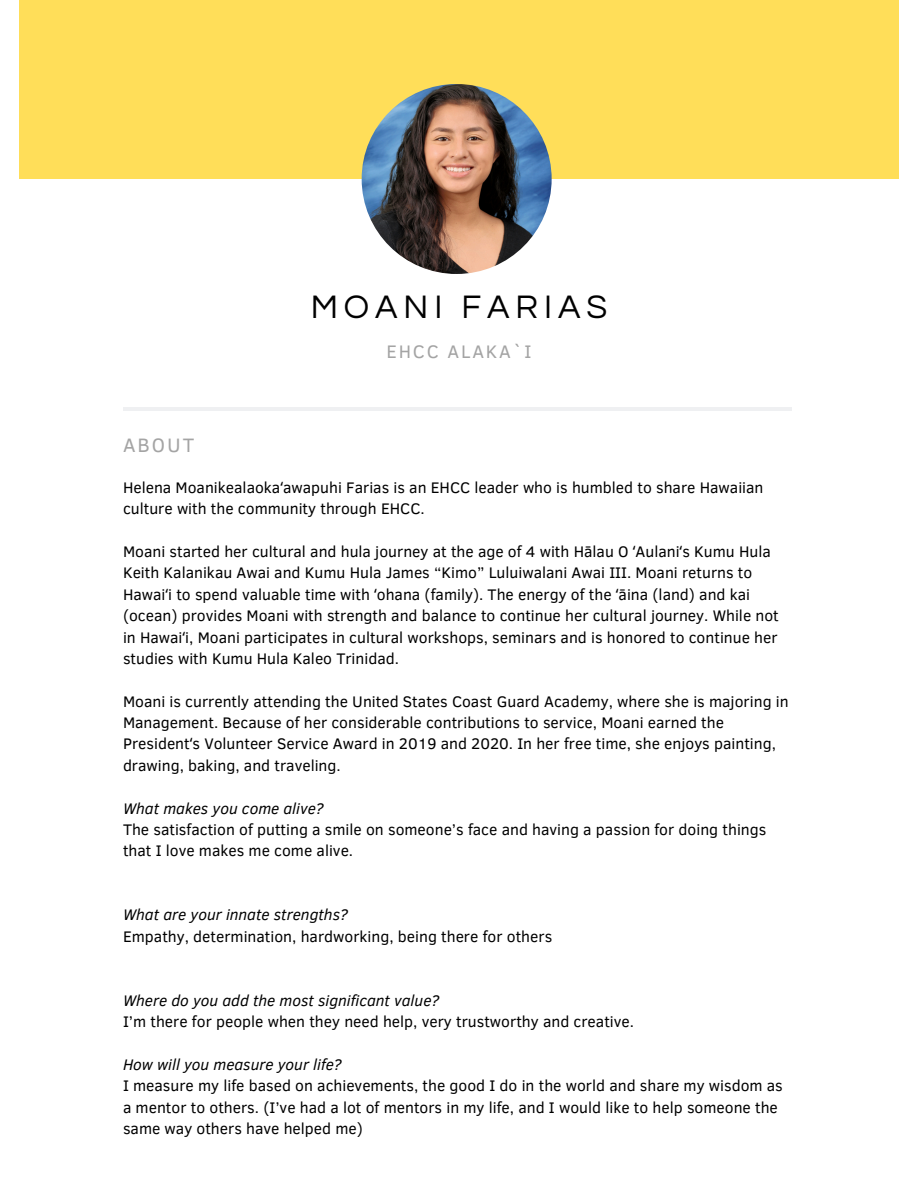
<style>
.page{position:relative;width:918px;height:1188px;background:#fff}
.page>*{position:absolute;margin:0;border:0;box-sizing:border-box;transform-origin:0 0}
.t1{font:33.9px "Questrial";letter-spacing:.175em;color:#000}
.t2{font:19.95px "Clear Sans";letter-spacing:.1em;color:#a4a4a4}
.t3{font:18.6px "Clear Sans";letter-spacing:.1em;color:#a4a4a4}
.t4{font:15.75px/21.3px "Clear Sans";color:#000}
.t5{font:italic 15.75px "Clear Sans";color:#000}
.s1{font-family:"Noto Sans"}
</style>
<div class="page">
<div style="left:19px;top:0;width:880px;height:179px;background:#ffde59"></div>
<img style="left:362px;top:84px;width:190px;height:190px;border-radius:50%">
<hr style="left:123px;top:407px;width:669px;height:3px;background:#eff0f2">
<p class="t2" style="left:123px;top:430px;width:73px">ABOUT</p>
<h1 class="t1" style="left:311px;top:290px;width:298px">MOANI FARIAS</h1>
<h2 class="t3" style="left:386px;top:338px;width:147px">EHCC ALAKA`I</h2>
<h2 class="t4" style="left:123px;top:476px;width:642px">Helena Moanikealaoka<span class="s1">ʻ</span>awapuhi Farias is an EHCC leader who is humbled to share Hawaiian culture with the community through EHCC.</h2>
<p class="t4" style="left:123px;top:540px;width:657px">Moani started her cultural and hula journey at the age of 4 with Hālau O <span class="s1">ʻ</span>Aulani<span class="s1">ʻ</span>s Kumu Hula Keith Kalanikau Awai and Kumu Hula James “Kimo” Luluiwalani Awai III. Moani returns to Hawai<span class="s1">ʻ</span>i to spend valuable time with <span class="s1">ʻ</span>ohana (family). The energy of the <span class="s1">ʻ</span>āina (land) and kai (ocean) provides Moani with strength and balance to continue her cultural journey. While not in Hawai<span class="s1">ʻ</span>i, Moani participates in cultural workshops, seminars and is honored to continue her studies with Kumu Hula Kaleo Trinidad.</p>
<p class="t4" style="left:123px;top:690px;width:667px">Moani is currently attending the United States Coast Guard Academy, where she is majoring in Management. Because of her considerable contributions to service, Moani earned the President<span class="s1">ʻ</span>s Volunteer Service Award in 2019 and 2020. In her free time, she enjoys painting, drawing, baking, and traveling.</p>
<p class="t5" style="left:123px;top:797px;width:202px">What makes you come alive?</p>
<p class="t4" style="left:123px;top:818px;width:645px">The satisfaction of putting a smile on someone’s face and having a passion for doing things that I love makes me come alive.</p>
<p class="t5" style="left:123px;top:903px;width:227px">What are your innate strengths?</p>
<p class="t4" style="left:123px;top:925px;width:431px">Empathy, determination, hardworking, being there for others</p>
<p class="t5" style="left:123px;top:989px;width:318px">Where do you add the most significant value?</p>
<p class="t4" style="left:123px;top:1010px;width:513px">I’m there for people when they need help, very trustworthy and creative.</p>
<p class="t5" style="left:123px;top:1053px;width:220px">How will you measure your life?</p>
<p class="t4" style="left:123px;top:1074px;width:661px">I measure my life based on achievements, the good I do in the world and share my wisdom as a mentor to others. (I’ve had a lot of mentors in my life, and I would like to help someone the same way others have helped me)</p>
</div>
